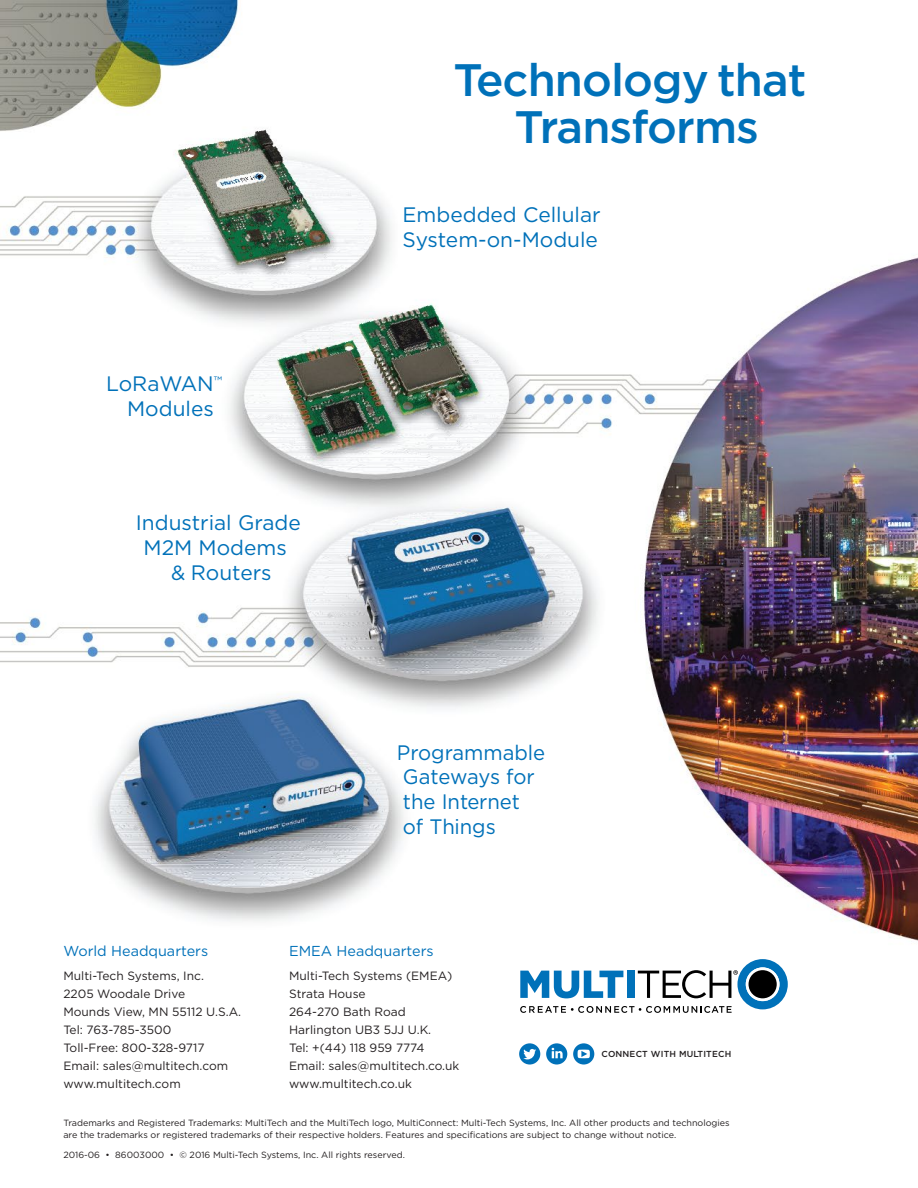
<style>
.page{position:relative;width:918px;height:1188px;background:#fff}
.page>*{position:absolute;margin:0;border:0;box-sizing:border-box;transform-origin:0 0}
.t1{font:500 45.45px/47.1px "Gotham";letter-spacing:-.02em;color:#0071b9;text-align:center}
.t2{font:20.85px/24.9px "Gotham";color:#0071b9}
.t3{font:14.4px "Gotham";color:#0071b9}
.t4{font:12px/18px "Gotham";color:#231f20}
.t5{font:9px/12px "Gotham";color:#231f20}
.t6{font:500 8.7px "Gotham";letter-spacing:.02em;color:#231f20}
.s1{font-size:20.55px}
</style>
<div class="page">
<img style="left:0;top:0;width:918px;height:1063px">
<div style="left:519px;top:1043px;width:21px;height:22px;background:#0071b9;border-radius:50%"></div>
<svg style="left:523px;top:1049px;width:13px;height:10px"></svg>
<svg style="left:546px;top:1043px;width:21px;height:22px"></svg>
<svg style="left:552px;top:1048px;width:11px;height:10px"></svg>
<svg style="left:573px;top:1043px;width:21px;height:22px"></svg>
<svg style="left:578px;top:1050px;width:12px;height:8px"></svg>
<svg style="left:520px;top:959px;width:268px;height:54px"></svg>
<h1 class="t1" style="left:454px;top:56px;width:354px">Technology that<br>Transforms</h1>
<h2 class="t2" style="left:127px;top:371px;width:97px;text-indent:-21px">LoRaWAN<sup>™<br></sup>Modules</h2>
<h2 class="t2" style="left:136px;top:510px;width:166px;text-align:center">Industrial Grade<br>M2M Modems<br><span class="s1">&amp;</span> Routers</h2>
<h2 class="t2" style="left:403px;top:201px;width:200px">Embedded Cellular<br>System-on-Module</h2>
<h2 class="t2" style="left:397px;top:739px;width:150px">Programmable<br>Gateways for the Internet<br>of Things</h2>
<h3 class="t3" style="left:63px;top:942px;width:146px">World Headquarters</h3>
<h3 class="t4" style="left:63px;top:967px;width:179px">Multi-Tech Systems, Inc.<br>2205 Woodale Drive<br>Mounds View, MN 55112 U.S.A.<br>Tel: 763-785-3500<br>Toll-Free: 800-328-9717<br>Email: sales@multitech.com www.multitech.com</h3>
<h3 class="t3" style="left:289px;top:942px;width:146px">EMEA Headquarters</h3>
<h3 class="t4" style="left:289px;top:967px;width:172px">Multi-Tech Systems (EMEA)<br>Strata House<br>264-270 Bath Road<br>Harlington UB3 5JJ U.K.<br>Tel: +(44) 118 959 7774<br>Email: sales@multitech.co.uk www.multitech.co.uk</h3>
<p class="t6" style="left:601px;top:1048px;width:131px">CONNECT WITH MULTITECH</p>
<p class="t5" style="left:63px;top:1117px;width:668px">Trademarks and Registered Trademarks: MultiTech and the MultiTech logo, MultiConnect: Multi-Tech Systems, Inc. All other products and technologies are the trademarks or registered trademarks of their respective holders. Features and specifications are subject to change without notice.</p>
<p class="t5" style="left:63px;top:1149px;width:343px">2016-06 • 86003000 • © 2016 Multi-Tech Systems, Inc. All rights reserved.</p>
</div>
